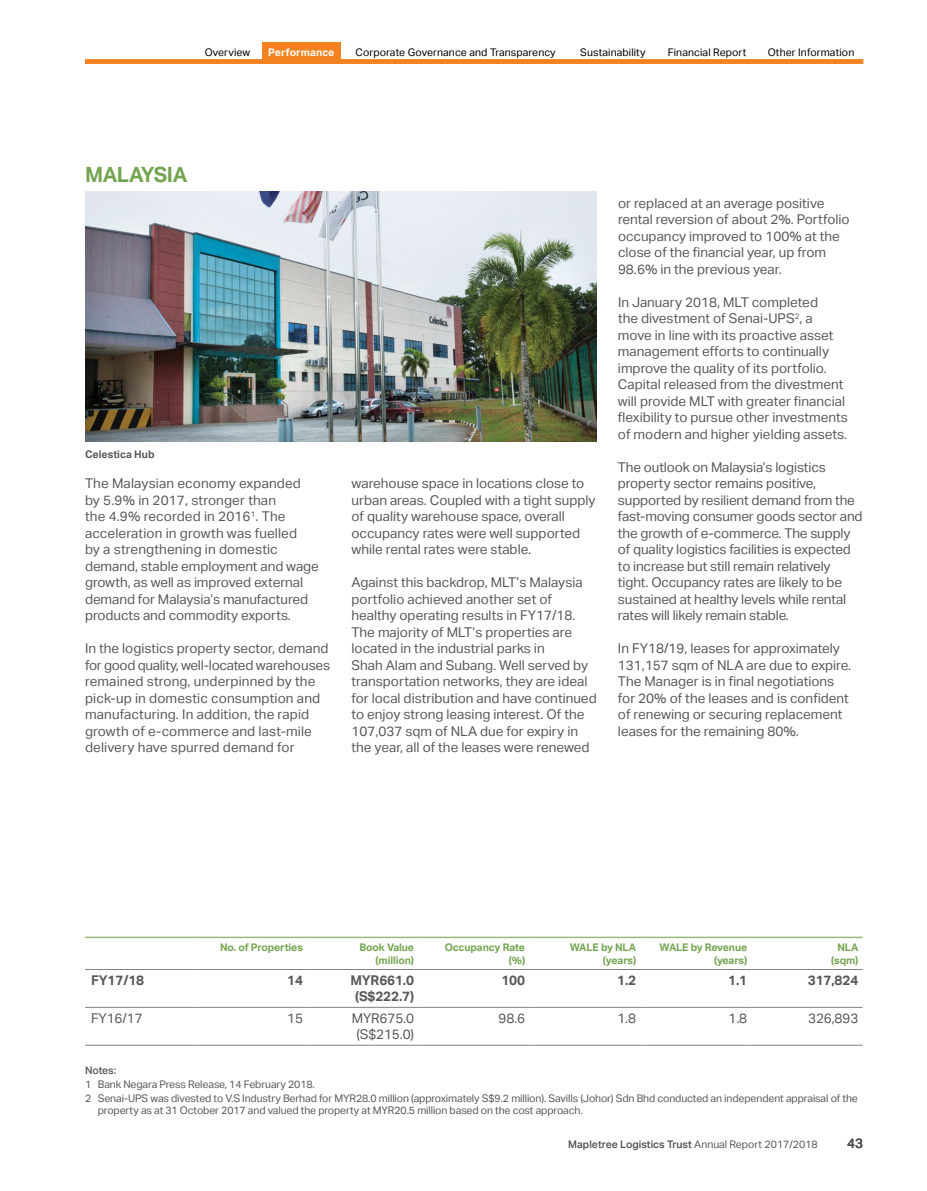
<style>
.page{position:relative;width:927px;height:1191px;background:#fff}
.page>*{position:absolute;margin:0;border:0;box-sizing:border-box;transform-origin:0 0}
.t1{font:700 21px "Aktiv Grotesk";letter-spacing:-.02em;color:#75a451}
.t2{font:13.5px/16.5px "Aktiv Grotesk";color:#58595b}
.t3{font:700 13.5px/16.2px "Aktiv Grotesk";letter-spacing:-.01em;color:#58595b;text-align:center}
.t4{font:500 13.5px "Aktiv Grotesk";color:#4d4d4f}
.t5{font:10.5px/14.1px "Aktiv Grotesk";letter-spacing:-.01em;color:#58595b}
.t6{font:700 10.5px/12.6px "Aktiv Grotesk";letter-spacing:-.01em;color:#75a451;text-align:right}
.t7{font:10.5px "Aktiv Grotesk";letter-spacing:.01em;color:#000}
.t8{font:500 10.5px "Aktiv Grotesk";color:#4d4d4f}
.t9{font:700 10.5px "Aktiv Grotesk";color:#58595b}
.t10{font:700 10.5px "Aktiv Grotesk";letter-spacing:.01em;color:#fff}
.t11{font:500 10.5px "Aktiv Grotesk";letter-spacing:-.01em;color:#58595b}
.s1{font-weight:400;color:#58595b}
</style>
<div class="page">
<img style="left:85px;top:191px;width:512px;height:251px">
<hr style="left:85px;top:969px;width:111px;height:1px;background:#808285">
<hr style="left:196px;top:969px;width:111px;height:1px;background:#808285">
<hr style="left:307px;top:969px;width:111px;height:1px;background:#808285">
<hr style="left:418px;top:969px;width:111px;height:1px;background:#808285">
<hr style="left:529px;top:969px;width:111px;height:1px;background:#808285">
<hr style="left:640px;top:969px;width:111px;height:1px;background:#808285">
<hr style="left:751px;top:969px;width:112px;height:1px;background:#808285">
<hr style="left:85px;top:1007px;width:111px;height:1px;background:#808285">
<hr style="left:196px;top:1007px;width:111px;height:1px;background:#808285">
<hr style="left:307px;top:1007px;width:111px;height:1px;background:#808285">
<hr style="left:418px;top:1007px;width:111px;height:1px;background:#808285">
<hr style="left:529px;top:1007px;width:111px;height:1px;background:#808285">
<hr style="left:640px;top:1007px;width:111px;height:1px;background:#808285">
<hr style="left:751px;top:1007px;width:112px;height:1px;background:#808285">
<hr style="left:85px;top:1045px;width:111px;height:1px;background:#808285">
<hr style="left:196px;top:1045px;width:111px;height:1px;background:#808285">
<hr style="left:307px;top:1045px;width:111px;height:1px;background:#808285">
<hr style="left:418px;top:1045px;width:111px;height:1px;background:#808285">
<hr style="left:529px;top:1045px;width:111px;height:1px;background:#808285">
<hr style="left:640px;top:1045px;width:111px;height:1px;background:#808285">
<hr style="left:751px;top:1045px;width:112px;height:1px;background:#808285">
<hr style="left:85px;top:936px;width:111px;height:2px;background:#99b97e">
<hr style="left:196px;top:936px;width:111px;height:2px;background:#99b97e">
<hr style="left:307px;top:936px;width:111px;height:2px;background:#99b97e">
<hr style="left:418px;top:936px;width:111px;height:2px;background:#99b97e">
<hr style="left:529px;top:936px;width:111px;height:2px;background:#99b97e">
<hr style="left:640px;top:936px;width:111px;height:2px;background:#99b97e">
<hr style="left:751px;top:936px;width:112px;height:2px;background:#99b97e">
<div style="left:85px;top:59px;width:778px;height:5px;background:#f58220"></div>
<div style="left:262px;top:43px;width:79px;height:21px;background:#f58220"></div>
<p class="t7" style="left:205px;top:47px;width:47px">Overview</p>
<p class="t10" style="left:268px;top:47px;width:68px">Performance</p>
<p class="t7" style="left:355px;top:47px;width:202px">Corporate Governance and Transparency</p>
<p class="t7" style="left:580px;top:47px;width:67px">Sustainability</p>
<p class="t7" style="left:668px;top:47px;width:80px">Financial Report</p>
<p class="t7" style="left:768px;top:47px;width:88px">Other Information</p>
<h1 class="t1" style="left:85px;top:163px;width:104px">MALAYSIA</h1>
<p class="t9" style="left:85px;top:448px;width:71px">Celestica Hub</p>
<p class="t2" style="left:85px;top:475px;width:235px">The Malaysian economy expanded by 5.9% in 2017, stronger than<br>the 4.9% recorded in 2016<sup>1</sup>. The acceleration in growth was fuelled<br>by a strengthening in domestic demand, stable employment and wage growth, as well as improved external demand for Malaysia’s manufactured products and commodity exports.</p>
<p class="t2" style="left:85px;top:640px;width:247px">In the logistics property sector, demand for good quality, well-located warehouses remained strong, underpinned by the pick-up in domestic consumption and manufacturing. In addition, the rapid growth of e-commerce and last-mile delivery have spurred demand for</p>
<p class="t2" style="left:351px;top:475px;width:246px">warehouse space in locations close to urban areas. Coupled with a tight supply of quality warehouse space, overall occupancy rates were well supported while rental rates were stable.</p>
<p class="t2" style="left:351px;top:574px;width:247px">Against this backdrop, MLT’s Malaysia portfolio achieved another set of healthy operating results in FY17/18.<br>The majority of MLT’s properties are located in the industrial parks in<br>Shah Alam and Subang. Well served by transportation networks, they are ideal for local distribution and have continued to enjoy strong leasing interest. Of the 107,037 sqm of NLA due for expiry in the year, all of the leases were renewed</p>
<p class="t2" style="left:618px;top:195px;width:233px">or replaced at an average positive rental reversion of about 2%. Portfolio occupancy improved to 100% at the close of the financial year, up from 98.6% in the previous year.</p>
<p class="t2" style="left:618px;top:294px;width:231px">In January 2018, MLT completed<br>the divestment of Senai-UPS<sup>2</sup>, a move in line with its proactive asset management efforts to continually improve the quality of its portfolio.<br>Capital released from the divestment will provide MLT with greater financial flexibility to pursue other investments of modern and higher yielding assets.</p>
<p class="t2" style="left:618px;top:459px;width:246px">The outlook on Malaysia’s logistics property sector remains positive, supported by resilient demand from the fast-moving consumer goods sector and the growth of e-commerce. The supply of quality logistics facilities is expected to increase but still remain relatively tight. Occupancy rates are likely to be sustained at healthy levels while rental rates will likely remain stable.</p>
<p class="t2" style="left:618px;top:640px;width:235px">In FY18/19, leases for approximately 131,157 sqm of NLA are due to expire.<br>The Manager is in final negotiations for 20% of the leases and is confident of renewing or securing replacement leases for the remaining 80%.</p>
<p class="t6" style="left:220px;top:941px;width:84px">No. of Properties</p>
<p class="t6" style="left:359px;top:941px;width:56px">Book Value (million)</p>
<p class="t6" style="left:445px;top:941px;width:82px">Occupancy Rate (%)</p>
<p class="t6" style="left:570px;top:941px;width:68px">WALE by NLA (years)</p>
<p class="t6" style="left:660px;top:941px;width:89px">WALE by Revenue (years)</p>
<p class="t6" style="left:831px;top:941px;width:29px;text-align:center">NLA (sqm)</p>
<p class="t3" style="left:91px;top:972px;width:55px">FY17/18</p>
<p class="t3" style="left:287px;top:972px;width:17px">14</p>
<p class="t3" style="left:350px;top:972px;width:65px">MYR661.0 (S$222.7)</p>
<p class="t3" style="left:501px;top:972px;width:25px">100</p>
<p class="t3" style="left:617px;top:972px;width:21px">1.2</p>
<p class="t3" style="left:728px;top:972px;width:21px">1.1</p>
<p class="t3" style="left:808px;top:972px;width:52px">317,824</p>
<p class="t2" style="left:91px;top:1010px;width:53px">FY16/17</p>
<p class="t2" style="left:287px;top:1010px;width:17px">15</p>
<p class="t2" style="left:352px;top:1010px;width:64px;text-align:center">MYR675.0 (S$215.0)</p>
<p class="t2" style="left:499px;top:1010px;width:28px">98.6</p>
<p class="t2" style="left:617px;top:1010px;width:20px">1.8</p>
<p class="t2" style="left:728px;top:1010px;width:20px">1.8</p>
<p class="t2" style="left:808px;top:1010px;width:52px">326,893</p>
<p class="t11" style="left:85px;top:1064px;width:33px">Notes:</p>
<p class="t5" style="left:85px;top:1077px;width:774px">1 Bank Negara Press Release, 14 February 2018.<br>2 Senai-UPS was divested to V.S Industry Berhad for MYR28.0 million (approximately S$9.2 million). Savills (Johor) Sdn Bhd conducted an independent appraisal of the</p>
<p class="t5" style="left:98px;top:1103px;width:486px">property as at 31 October 2017 and valued the property at MYR20.5 million based on the cost approach.</p>
<p class="t8" style="left:568px;top:1138px;width:251px">Mapletree Logistics Trust <span class="s1">Annual Report 2017/2018</span></p>
<p class="t4" style="left:847px;top:1135px;width:17px">43</p>
</div>
